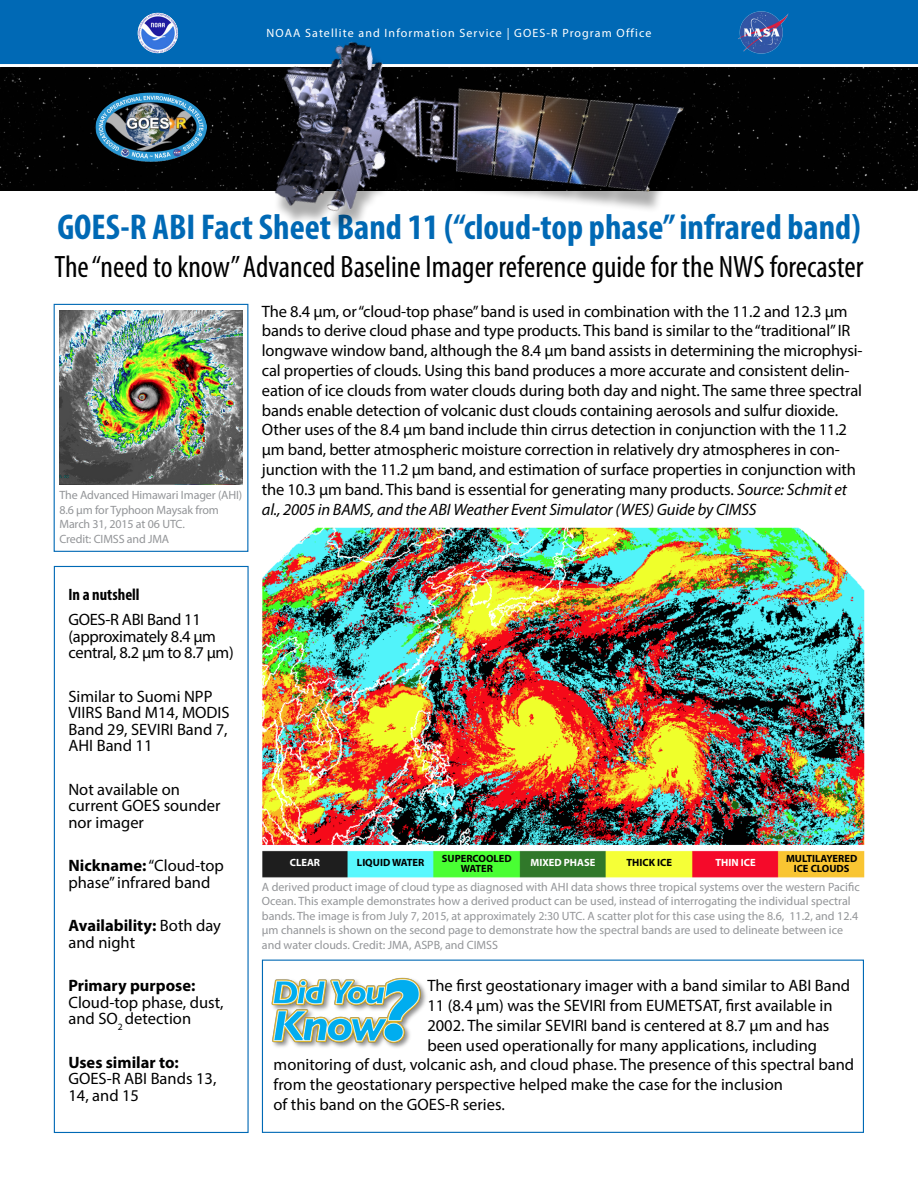
<style>
.page{position:relative;width:918px;height:1188px;background:#fff}
.page>*{position:absolute;margin:0;border:0;box-sizing:border-box;transform-origin:0 0}
.t1{font:700 condensed 36px "Myriad Pro";color:#0069b5}
.t2{font:condensed 31.05px "Myriad Pro";color:#000}
.t3{font:16.5px/16.5px "Myriad Pro";letter-spacing:-.01em;color:#000}
.t4{font:700 16.5px "Myriad Pro";color:#000}
.t5{font:700 condensed 16.5px "Myriad Pro";color:#000}
.t6{font:12px/14.4px "Myriad Pro";color:#939598}
.t7{font:12px "Myriad Pro";letter-spacing:.09em;color:#fff}
.t8{font:700 10.5px/10.5px "Myriad Pro";color:#000;text-align:center}
.t9{font:700 10.5px "Myriad Pro";color:#fff}
.s1{font-weight:700}
.s2{font-style:italic}
</style>
<div class="page">
<div style="left:0;top:0;width:918px;height:66px;background:#0069b5"></div>
<hr style="left:0;top:64px;width:918px;height:3px;background:#fff">
<img style="left:138px;top:13px;width:40px;height:40px;border-radius:20px">
<div style="left:262px;top:960px;width:602px;height:173px;border:1px solid #0069b5"></div>
<div style="left:54px;top:566px;width:195px;height:567px;border:1px solid #0069b5"></div>
<div style="left:54px;top:304px;width:194px;height:248px;border:1px solid #0069b5"></div>
<img style="left:60px;top:310px;width:183px;height:174px">
<img style="left:271px;top:977px;width:155px;height:71px">
<img style="left:738px;top:11px;width:51px;height:43px">
<img style="left:262px;top:527px;width:603px;height:351px">
<div style="left:0;top:67px;width:918px;height:123px;background:#010101"></div>
<img style="left:96px;top:93px;width:111px;height:69px">
<img style="left:234px;top:41px;width:478px;height:188px">
<p class="t7" style="left:267px;top:25px;width:386px">NOAA Satellite and Information Service | GOES-R Program Office</p>
<h1 class="t1" style="left:57px;top:205px;width:805px">GOES-R ABI Fact Sheet Band 11 (“cloud-top phase” infrared band)</h1>
<h2 class="t2" style="left:54px;top:247px;width:811px">The “need to know” Advanced Baseline Imager reference guide for the NWS forecaster</h2>
<p class="t6" style="left:59px;top:488px;width:184px">The Advanced Himawari Imager (AHI)<br>8.6 μm for Typhoon Maysak from<br>March 31, 2015 at 06 UTC.<br>Credit: CIMSS and JMA</p>
<p class="t5" style="left:68px;top:584px;width:73px">In a nutshell</p>
<p class="t3" style="left:68px;top:611px;width:167px">GOES-R ABI Band 11 (approximately 8.4 μm central, 8.2 μm to 8.7 μm)</p>
<p class="t3" style="left:68px;top:688px;width:163px">Similar to Suomi NPP<br>VIIRS Band M14, MODIS<br>Band 29, SEVIRI Band 7,<br>AHI Band 11</p>
<p class="t3" style="left:68px;top:781px;width:154px">Not available on current GOES sounder nor imager</p>
<p class="t3" style="left:68px;top:857px;width:157px"><span class="s1">Nickname:</span> “Cloud-top phase” infrared band</p>
<p class="t3" style="left:68px;top:917px;width:154px"><span class="s1">Availability:</span> Both day and night</p>
<p class="t4" style="left:68px;top:975px;width:129px">Primary purpose:</p>
<p class="t3" style="left:68px;top:994px;width:157px">Cloud-top phase, dust, and SO<sub>2</sub> detection</p>
<p class="t4" style="left:68px;top:1051px;width:112px">Uses similar to:</p>
<p class="t3" style="left:68px;top:1070px;width:150px">GOES-R ABI Bands 13,<br>14, and 15</p>
<p class="t3" style="left:262px;top:301px;width:602px;line-height:19.8px">The 8.4 µm, or “cloud-top phase” band is used in combination with the 11.2 and 12.3 µm bands to derive cloud phase and type products. This band is similar to the “traditional” IR longwave window band, although the 8.4 µm band assists in determining the microphysi&shy;cal properties of clouds. Using this band produces a more accurate and consistent delin&shy;eation of ice clouds from water clouds during both day and night. The same three spectral bands enable detection of volcanic dust clouds containing aerosols and sulfur dioxide.<br>Other uses of the 8.4 µm band include thin cirrus detection in conjunction with the 11.2 µm band, better atmospheric moisture correction in relatively dry atmospheres in con&shy;junction with the 11.2 µm band, and estimation of surface properties in conjunction with the 10.3 µm band. This band is essential for generating many products. <span class="s2">Source: Schmit et al., 2005 in BAMS, and the ABI Weather Event Simulator (WES) Guide by CIMSS</span></p>
<p class="t9" style="left:290px;top:856px;width:32px">CLEAR</p>
<p class="t8" style="left:357px;top:857px;width:69px">LIQUID WATER</p>
<p class="t8" style="left:442px;top:853px;width:71px">SUPERCOOLED<br>WATER</p>
<p class="t9" style="left:531px;top:856px;width:66px">MIXED PHASE</p>
<p class="t8" style="left:627px;top:857px;width:47px">THICK ICE</p>
<p class="t9" style="left:716px;top:856px;width:42px">THIN ICE</p>
<p class="t8" style="left:786px;top:853px;width:73px">MULTILAYERED<br>ICE CLOUDS</p>
<p class="t6" style="left:262px;top:880px;width:599px">A derived product image of cloud type as diagnosed with AHI data shows three tropical systems over the western Pacific Ocean. This example demonstrates how a derived product can be used, instead of interrogating the individual spectral bands. The image is from July 7, 2015, at approximately 2:30 UTC. A scatter plot for this case using the 8.6, 11.2, and 12.4 μm channels is shown on the second page to demonstrate how the spectral bands are used to delineate between ice and water clouds. Credit: JMA, ASPB, and CIMSS</p>
<p class="t3" style="left:427px;top:977px;width:424px">The first geostationary imager with a band similar to ABI Band</p>
<p class="t3" style="left:427px;top:997px;width:407px">11 (8.4 μm) was the SEVIRI from EUMETSAT, first available in</p>
<p class="t3" style="left:427px;top:1017px;width:404px">2002. The similar SEVIRI band is centered at 8.7 µm and has</p>
<p class="t3" style="left:427px;top:1037px;width:391px">been used operationally for many applications, including</p>
<p class="t3" style="left:274px;top:1056px;width:582px">monitoring of dust, volcanic ash, and cloud phase. The presence of this spectral band</p>
<p class="t3" style="left:274px;top:1076px;width:511px">from the geostationary perspective helped make the case for the inclusion</p>
<p class="t3" style="left:274px;top:1096px;width:233px">of this band on the GOES-R series.</p>
</div>
